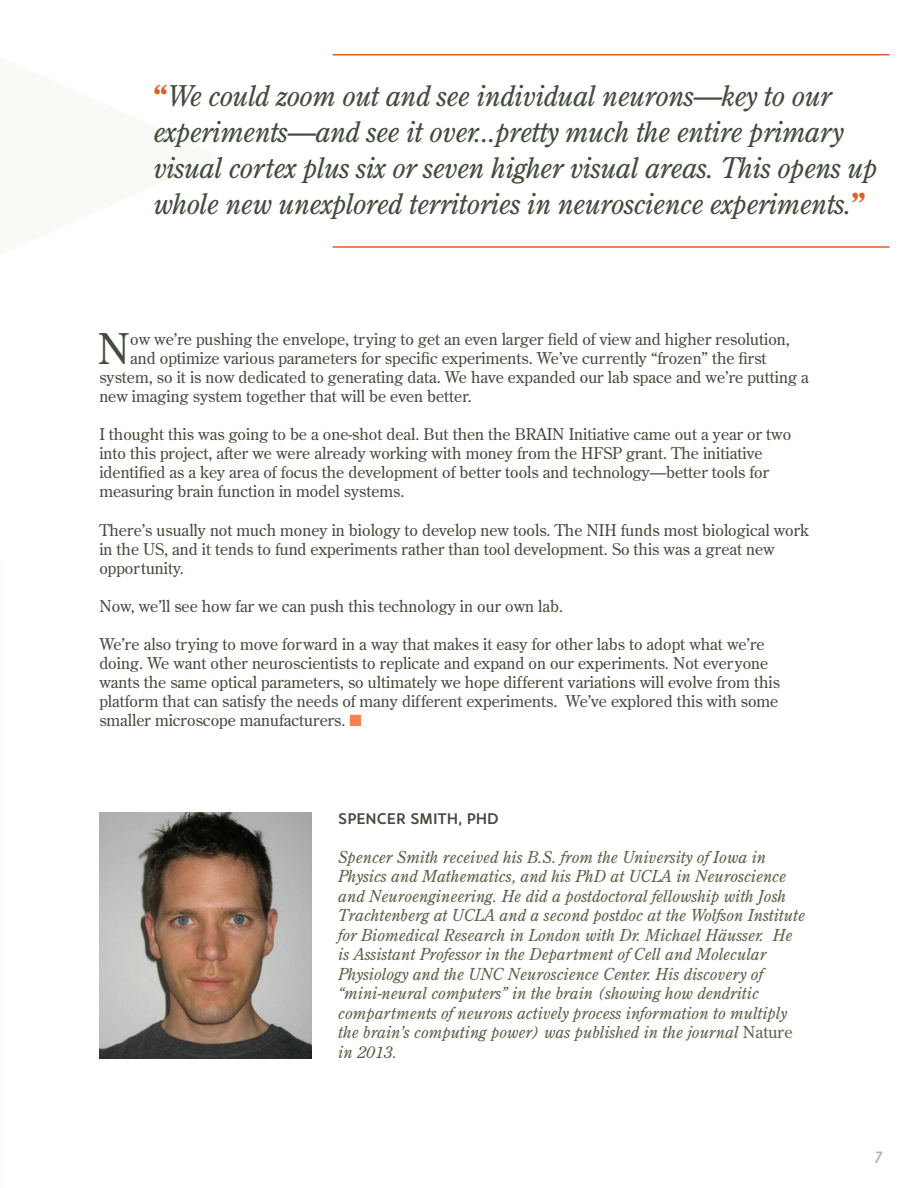
<style>
.page{position:relative;width:918px;height:1188px;background:#fff}
.page>*{position:absolute;margin:0;border:0;box-sizing:border-box;transform-origin:0 0}
.t1{font:42.15px "Century Old Style Std";color:#434c3d}
.t2{font:italic 28.5px/36px "Century Old Style Std";letter-spacing:-.02em;color:#434c3d}
.t3{font:italic 16.5px/19.5px "Century Old Style Std";color:#60614b}
.t4{font:500 16.5px "Monsal Gothic";color:#434c3d}
.t5{font:16.2px/19px "Century Old Style Std";color:#434c3d}
.t6{font:italic 600 16.2px "Avenir Next Condensed";color:#b5b2a1}
.s1{font-weight:700;font-style:normal;color:#de6026}
.s2{color:#f58151}
.s3{font-style:normal}
</style>
<div class="page">
<img style="left:99px;top:812px;width:212px;height:246px">
<hr style="left:333px;top:54px;width:556px;height:2px;background:#de6026">
<hr style="left:333px;top:246px;width:556px;height:2px;background:#de6026">
<p class="t2" style="left:153px;top:77px;width:725px"><span class="s1">“</span>We could zoom out and see individual neurons—key to our experiments—and see it over...pretty much the entire primary visual cortex plus six or seven higher visual areas. This opens up whole new unexplored territories in neuroscience experiments.<span class="s1">”</span></p>
<h1 class="t1" style="left:98px;top:322px;width:34px">N</h1>
<p class="t5" style="left:130px;top:329px;width:661px">ow we’re pushing the envelope, trying to get an even larger field of view and higher resolution,</p>
<p class="t5" style="left:130px;top:348px;width:638px">and optimize various parameters for specific experiments. We’ve currently “frozen” the first</p>
<p class="t5" style="left:99px;top:368px;width:711px">system, so it is now dedicated to generating data. We have expanded our lab space and we’re putting a</p>
<p class="t5" style="left:99px;top:387px;width:374px">new imaging system together that will be even better.</p>
<p class="t5" style="left:99px;top:425px;width:693px">I thought this was going to be a one-shot deal. But then the BRAIN Initiative came out a year or two into this project, after we were already working with money from the HFSP grant. The initiative identified as a key area of focus the development of better tools and technology—better tools for measuring brain function in model systems.</p>
<p class="t5" style="left:99px;top:520px;width:711px">There’s usually not much money in biology to develop new tools. The NIH funds most biological work in the US, and it tends to fund experiments rather than tool development. So this was a great new opportunity.</p>
<p class="t5" style="left:99px;top:596px;width:465px">Now, we’ll see how far we can push this technology in our own lab.</p>
<p class="t5" style="left:99px;top:634px;width:682px">We’re also trying to move forward in a way that makes it easy for other labs to adopt what we’re doing. We want other neuroscientists to replicate and expand on our experiments. Not everyone wants the same optical parameters, so ultimately we hope different variations will evolve from this platform that can satisfy the needs of many different experiments. We’ve explored this with some smaller microscope manufacturers. <span class="s2">■</span></p>
<p class="t4" style="left:338px;top:808px;width:162px">SPENCER SMITH, PHD</p>
<p class="t3" style="left:338px;top:847px;width:468px">Spencer Smith received his B.S. from the University of Iowa in Physics and Mathematics, and his PhD at UCLA in Neuroscience and Neuroengineering. He did a postdoctoral fellowship with Josh Trachtenberg at UCLA and a second postdoc at the Wolfson Institute for Biomedical Research in London with Dr. Michael Häusser. He is Assistant Professor in the Department of Cell and Molecular Physiology and the UNC Neuroscience Center. His discovery of “mini-neural computers” in the brain (showing how dendritic compartments of neurons actively process information to multiply the brain’s computing power) was published in the journal <span class="s3">Nature </span>in 2013.</p>
<p class="t6" style="left:874px;top:1148px;width:10px">7</p>
</div>
